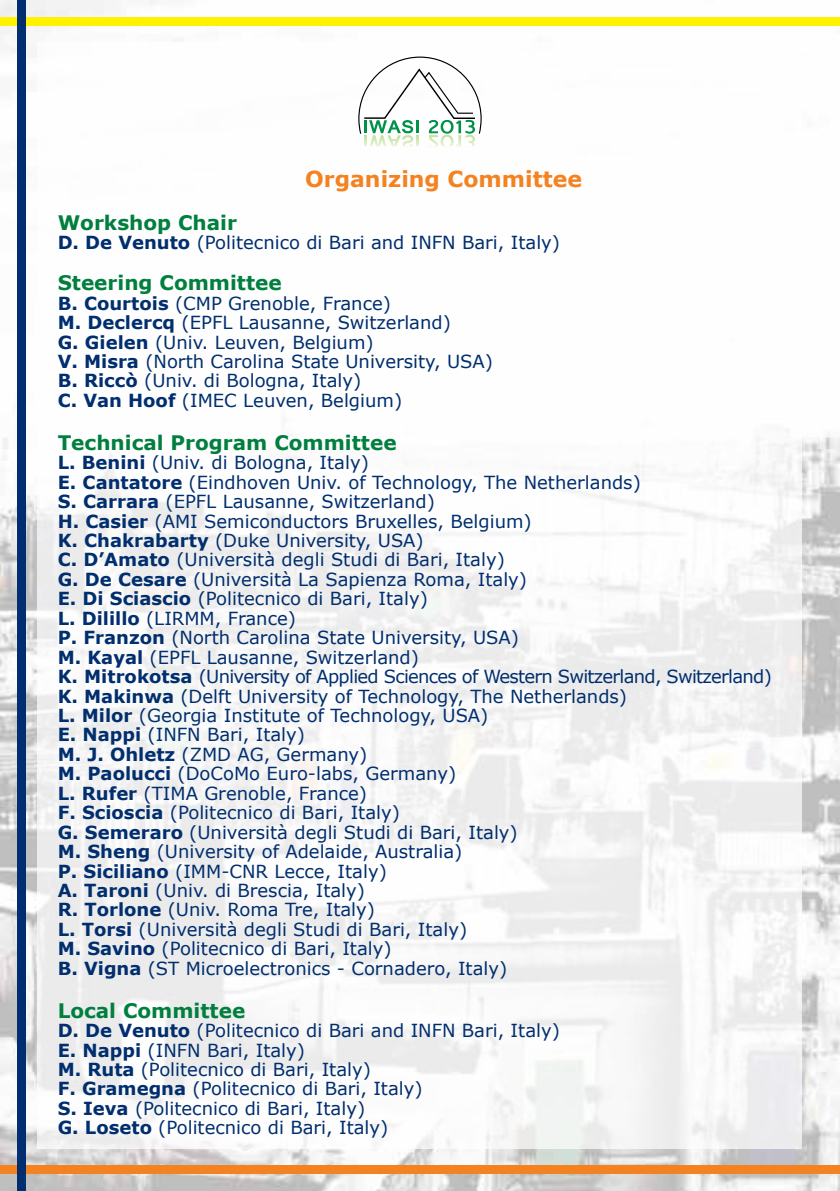
<style>
.page{position:relative;width:840px;height:1191px;background:#fff}
.page>*{position:absolute;margin:0;border:0;box-sizing:border-box;transform-origin:0 0}
.t1{font:700 22px "Verdana";color:#f58220}
.t2{font:700 20px "Verdana";color:#007f3e}
.t3{font:18px/19.4px "Verdana";color:#002e6e}
.s1{font-weight:700}
</style>
<div class="page">
<img style="left:0;top:0;width:839px;height:1191px">
<div style="left:0;top:17px;width:839px;height:9px;background:#fff200"></div>
<div style="left:0;top:1165px;width:839px;height:9px;background:#f58220"></div>
<div style="left:17px;top:0;width:9px;height:1191px;background:#002e6e"></div>
<div style="left:38px;top:42px;width:763px;height:1106px;background:linear-gradient(to right,#f8f8f8,#f8f8f9)"></div>
<svg style="left:357px;top:56px;width:125px;height:93px"></svg>
<p class="t1" style="left:305px;top:165px;width:278px">Organizing Committee</p>
<p class="t2" style="left:58px;top:209px;width:181px">Workshop Chair</p>
<p class="t3" style="left:58px;top:233px;width:503px"><span class="s1">D. De Venuto</span> (Politecnico di Bari and INFN Bari, Italy)</p>
<p class="t2" style="left:58px;top:270px;width:225px">Steering Committee</p>
<p class="t3" style="left:58px;top:294px;width:436px"><span class="s1">B. Courtois</span> (CMP Grenoble, France)<br><span class="s1">M. Declercq</span> (EPFL Lausanne, Switzerland)<br><span class="s1">G. Gielen</span> (Univ. Leuven, Belgium)<br><span class="s1">V. Misra</span> (North Carolina State University, USA)<br><span class="s1">B. Riccò</span> (Univ. di Bologna, Italy)<br><span class="s1">C. Van Hoof</span> (IMEC Leuven, Belgium)</p>
<p class="t2" style="left:58px;top:429px;width:340px">Technical Program Committee</p>
<p class="t3" style="left:58px;top:453px;width:715px"><span class="s1">L. Benini</span> (Univ. di Bologna, Italy)<br><span class="s1">E. Cantatore</span> (Eindhoven Univ. of Technology, The Netherlands)<br><span class="s1">S. Carrara</span> (EPFL Lausanne, Switzerland)<br><span class="s1">H. Casier</span> (AMI Semiconductors Bruxelles, Belgium)<br><span class="s1">K. Chakrabarty</span> (Duke University, USA)<br><span class="s1">C. D’Amato</span> (Università degli Studi di Bari, Italy)<br><span class="s1">G. De Cesare</span> (Università La Sapienza Roma, Italy)<br><span class="s1">E. Di Sciascio</span> (Politecnico di Bari, Italy)<br><span class="s1">L. Dilillo</span> (LIRMM, France)<br><span class="s1">P. Franzon</span> (North Carolina State University, USA)<br><span class="s1">M. Kayal</span> (EPFL Lausanne, Switzerland)<br><span class="s1">K. Mitrokotsa</span> (University of Applied Sciences of Western Switzerland, Switzerland)<br><span class="s1">K. Makinwa</span> (Delft University of Technology, The Netherlands)<br><span class="s1">L. Milor</span> (Georgia Institute of Technology, USA)<br><span class="s1">E. Nappi</span> (INFN Bari, Italy)<br><span class="s1">M. J. Ohletz</span> (ZMD AG, Germany)<br><span class="s1">M. Paolucci</span> (DoCoMo Euro-labs, Germany)<br><span class="s1">L. Rufer</span> (TIMA Grenoble, France)<br><span class="s1">F. Scioscia</span> (Politecnico di Bari, Italy)<br><span class="s1">G. Semeraro</span> (Università degli Studi di Bari, Italy)<br><span class="s1">M. Sheng</span> (University of Adelaide, Australia)<br><span class="s1">P. Siciliano</span> (IMM-CNR Lecce, Italy)<br><span class="s1">A. Taroni</span> (Univ. di Brescia, Italy)<br><span class="s1">R. Torlone</span> (Univ. Roma Tre, Italy)<br><span class="s1">L. Torsi</span> (Università degli Studi di Bari, Italy)<br><span class="s1">M. Savino</span> (Politecnico di Bari, Italy)<br><span class="s1">B. Vigna</span> (ST Microelectronics - Cornadero, Italy)</p>
<p class="t2" style="left:58px;top:997px;width:189px">Local Committee</p>
<p class="t3" style="left:58px;top:1021px;width:503px"><span class="s1">D. De Venuto</span> (Politecnico di Bari and INFN Bari, Italy)<br><span class="s1">E. Nappi</span> (INFN Bari, Italy)<br><span class="s1">M. Ruta</span> (Politecnico di Bari, Italy)<br><span class="s1">F. Gramegna</span> (Politecnico di Bari, Italy)<br><span class="s1">S. Ieva</span> (Politecnico di Bari, Italy)<br><span class="s1">G. Loseto</span> (Politecnico di Bari, Italy)</p>
</div>
